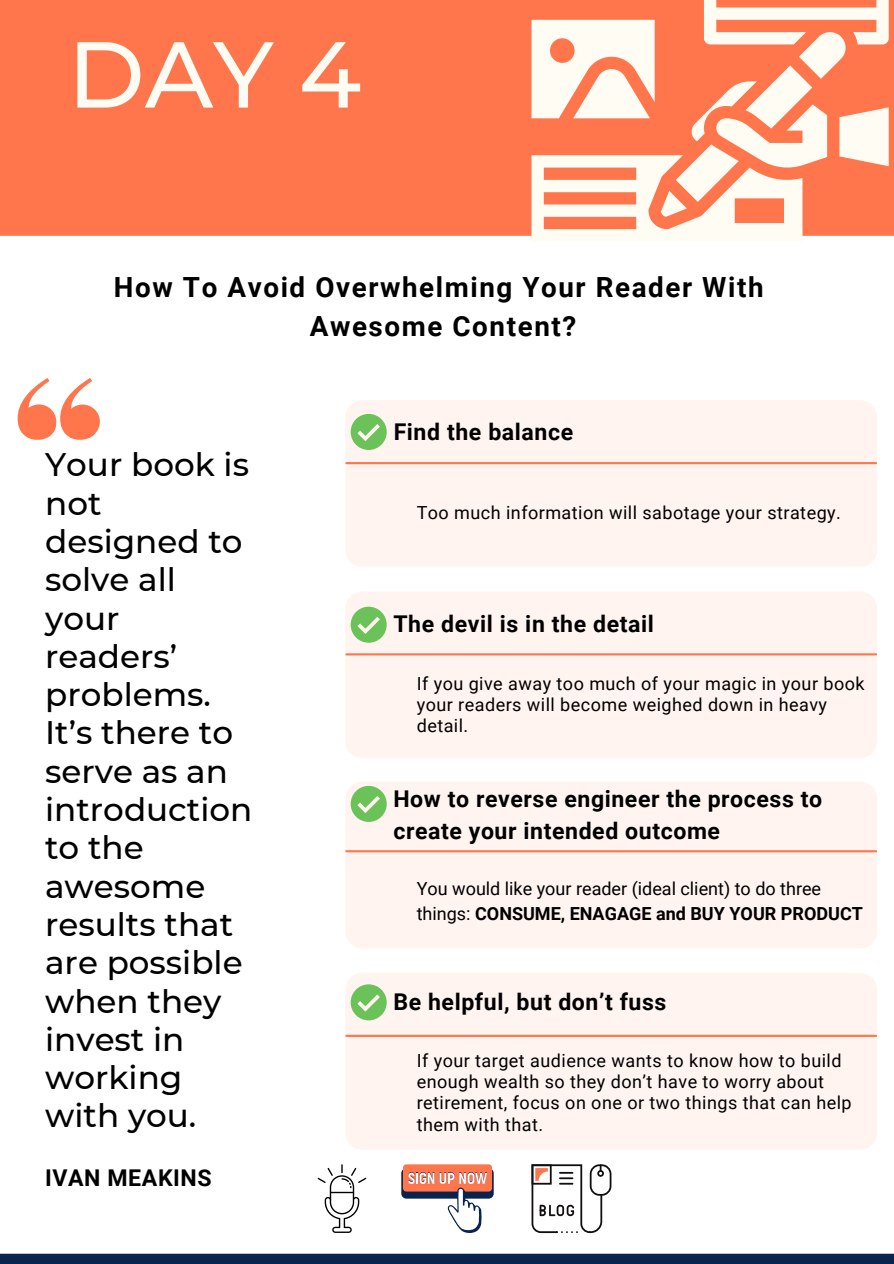
<style>
.page{position:relative;width:894px;height:1264px;background:#fff}
.page>*{position:absolute;margin:0;border:0;box-sizing:border-box;transform-origin:0 0}
.t1{font:500 93.3px "Montserrat";color:#fffcf3}
.t2{font:500 32.55px/38.2px "Montserrat";color:#000}
.t3{font:700 27.75px "Roboto";letter-spacing:.055em;color:#000}
.t4{font:700 23.1px/31.5px "Roboto";letter-spacing:.025em;color:#000}
.t5{font:18px/21.5px "Roboto";letter-spacing:.025em;color:#000}
.t6{font:18px/24.8px "Roboto";color:#000}
.s1{font-weight:700}
</style>
<div class="page">
<div style="left:345px;top:400px;width:531px;height:167px;background:#fff4f0;border-radius:17px"></div>
<div style="left:345px;top:781px;width:531px;height:167px;background:#fff4f0;border-radius:17px"></div>
<div style="left:345px;top:591px;width:531px;height:167px;background:#fff4f0;border-radius:17px"></div>
<div style="left:345px;top:972px;width:531px;height:177px;background:#fff4f0;border-radius:17px"></div>
<hr style="left:346px;top:462px;width:529px;height:2px;background:#ff764d">
<hr style="left:346px;top:850px;width:529px;height:2px;background:#ff764d">
<hr style="left:346px;top:653px;width:529px;height:2px;background:#ff764d">
<hr style="left:346px;top:1034px;width:529px;height:2px;background:#ff764d">
<svg style="left:18px;top:378px;width:82px;height:62px"></svg>
<div style="left:0;top:0;width:893px;height:236px;background:#ff764d"></div>
<svg style="left:531px;top:0;width:357px;height:241px"></svg>
<svg style="left:350px;top:414px;width:36px;height:36px"></svg>
<svg style="left:350px;top:606px;width:36px;height:36px"></svg>
<svg style="left:350px;top:785px;width:36px;height:37px"></svg>
<svg style="left:350px;top:984px;width:36px;height:36px"></svg>
<svg style="left:0;top:1253px;width:893px;height:10px;background:#193259"></svg>
<svg style="left:401px;top:1168px;width:92px;height:30px"></svg>
<svg style="left:403px;top:1169px;width:89px;height:27px"></svg>
<div style="left:403px;top:1164px;width:89px;height:27px;background:#ff764d;border-radius:3px"></div>
<svg style="left:408px;top:1172px;width:79px;height:60px"></svg>
<svg style="left:531px;top:1164px;width:80px;height:68px"></svg>
<svg style="left:317px;top:1164px;width:49px;height:68px"></svg>
<p class="t1" style="left:68px;top:17px;width:295px">DAY 4</p>
<p class="t3" style="left:114px;top:272px;width:651px">How To Avoid Overwhelming Your Reader With</p>
<p class="t3" style="left:310px;top:310px;width:268px">Awesome Content?</p>
<p class="t2" style="left:45px;top:445px;width:209px">Your book is not designed to solve all your readers’ problems.<br>It’s there to serve as an introduction to the awesome results that are possible when they invest in working with you.</p>
<p class="t4" style="left:45px;top:1161px;width:168px">IVAN MEAKINS</p>
<p class="t4" style="left:393px;top:416px;width:181px">Find the balance</p>
<p class="t5" style="left:416px;top:502px;width:425px">Too much information will sabotage your strategy.</p>
<p class="t4" style="left:393px;top:608px;width:262px">The devil is in the detail</p>
<p class="t5" style="left:416px;top:672px;width:449px">If you give away too much of your magic in your book your readers will become weighed down in heavy detail.</p>
<p class="t4" style="left:393px;top:783px;width:430px">How to reverse engineer the process to create your intended outcome</p>
<p class="t6" style="left:416px;top:876px;width:447px">You would like your reader (ideal client) to do three things: <span class="s1">CONSUME, ENAGAGE and BUY YOUR PRODUCT</span></p>
<p class="t4" style="left:393px;top:986px;width:274px">Be helpful, but don’t fuss</p>
<p class="t5" style="left:416px;top:1049px;width:436px">If your target audience wants to know how to build enough wealth so they don’t have to worry about retirement, focus on one or two things that can help them with that.</p>
</div>
